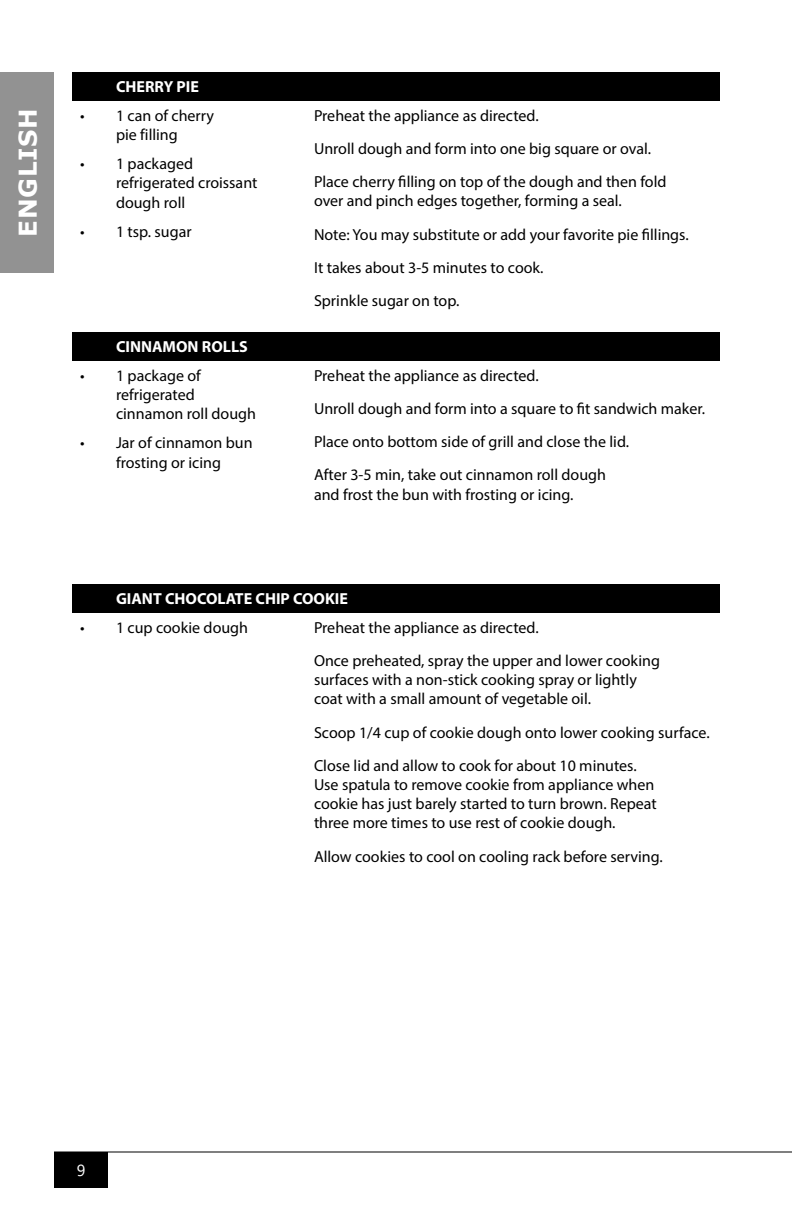
<style>
.page{position:relative;width:792px;height:1224px;background:#fff}
.page>*{position:absolute;margin:0;border:0;box-sizing:border-box;transform-origin:0 0}
.t1{font:700 24.4px "Verdana";letter-spacing:.03em;color:#fff}
.t2{font:16px/19.2px "Myriad Pro";color:#000}
.t3{font:700 16px "Myriad Pro";color:#fff}
.t4{font:16px "Segoe UI";color:#fff}
</style>
<div class="page">
<div style="left:0;top:72px;width:54px;height:201px;background:#929292"></div>
<hr style="left:54px;top:1152px;width:738px;height:1px;background:#000">
<div style="left:54px;top:1152px;width:54px;height:36px;background:#000"></div>
<div style="left:72px;top:72px;width:648px;height:29px;background:#000"></div>
<div style="left:72px;top:332px;width:648px;height:29px;background:#000"></div>
<div style="left:72px;top:584px;width:648px;height:29px;background:#000"></div>
<h1 class="t1" style="left:11px;top:237px;width:130px;rotate:-90deg">ENGLISH</h1>
<p class="t3" style="left:116px;top:76px;width:85px">CHERRY PIE</p>
<p class="t2" style="left:80px;top:106px;width:136px;text-align:center">• 1 can of cherry pie filling</p>
<p class="t2" style="left:116px;top:154px;width:143px;text-indent:-36px">• 1 packaged refrigerated croissant dough roll</p>
<p class="t2" style="left:80px;top:222px;width:113px">• 1 tsp. sugar</p>
<p class="t3" style="left:116px;top:336px;width:133px">CINNAMON ROLLS</p>
<p class="t2" style="left:116px;top:366px;width:142px;text-indent:-36px">• 1 package of refrigerated cinnamon roll dough</p>
<p class="t2" style="left:80px;top:433px;width:174px;text-align:center">• Jar of cinnamon bun frosting or icing</p>
<p class="t2" style="left:314px;top:106px;width:226px">Preheat the appliance as directed.</p>
<p class="t2" style="left:314px;top:139px;width:339px">Unroll dough and form into one big square or oval.</p>
<p class="t2" style="left:314px;top:172px;width:354px">Place cherry filling on top of the dough and then fold over and pinch edges together, forming a seal.</p>
<p class="t2" style="left:314px;top:224px;width:376px">Note: You may substitute or add your favorite pie fillings.</p>
<p class="t2" style="left:314px;top:258px;width:231px">It takes about 3-5 minutes to cook.</p>
<p class="t2" style="left:314px;top:291px;width:147px">Sprinkle sugar on top.</p>
<p class="t2" style="left:314px;top:366px;width:226px">Preheat the appliance as directed.</p>
<p class="t2" style="left:314px;top:399px;width:393px">Unroll dough and form into a square to fit sandwich maker.</p>
<p class="t2" style="left:314px;top:432px;width:317px">Place onto bottom side of grill and close the lid.</p>
<p class="t2" style="left:314px;top:465px;width:293px">After 3-5 min, take out cinnamon roll dough and frost the bun with frosting or icing.</p>
<p class="t3" style="left:116px;top:588px;width:234px">GIANT CHOCOLATE CHIP COOKIE</p>
<p class="t2" style="left:80px;top:618px;width:170px">• 1 cup cookie dough</p>
<p class="t2" style="left:314px;top:618px;width:226px">Preheat the appliance as directed.</p>
<p class="t2" style="left:314px;top:651px;width:347px">Once preheated, spray the upper and lower cooking surfaces with a non-stick cooking spray or lightly coat with a small amount of vegetable oil.</p>
<p class="t2" style="left:314px;top:722px;width:397px">Scoop 1/4 cup of cookie dough onto lower cooking surface.</p>
<p class="t2" style="left:314px;top:756px;width:344px">Close lid and allow to cook for about 10 minutes.<br>Use spatula to remove cookie from appliance when cookie has just barely started to turn brown. Repeat three more times to use rest of cookie dough.</p>
<p class="t2" style="left:314px;top:846px;width:350px">Allow cookies to cool on cooling rack before serving.</p>
<p class="t4" style="left:77px;top:1155px;width:10px">9</p>
</div>
